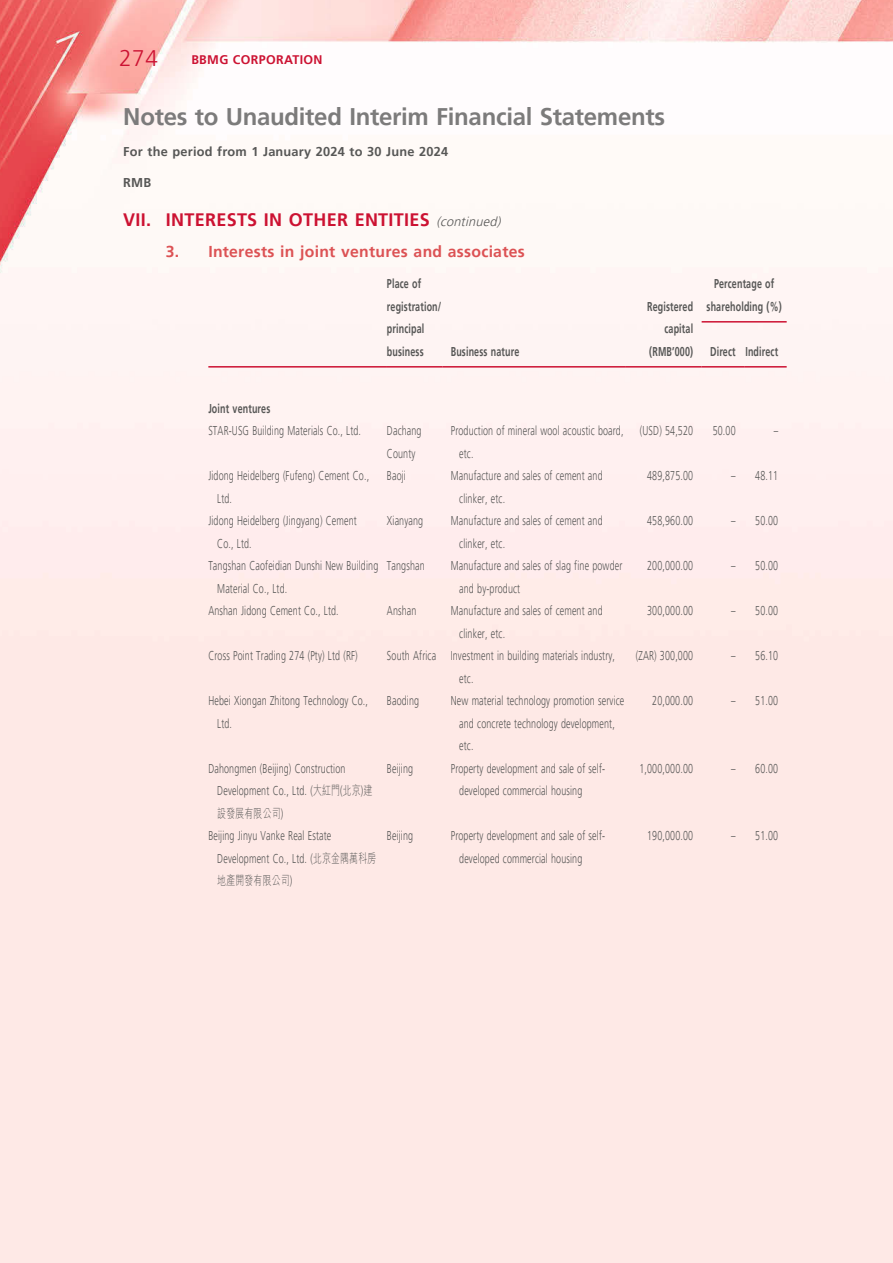
<style>
.page{position:relative;width:893px;height:1263px;background:#fff}
.page>*{position:absolute;margin:0;border:0;box-sizing:border-box;transform-origin:0 0}
.t1{font:700 24px "Frutiger LT Pro";letter-spacing:-.015em;color:#7c7b7b}
.t2{font:300 22.5px "Frutiger LT Pro";color:#cc1232}
.t3{font:700 18px "Frutiger LT Pro";letter-spacing:.015em;color:#cc1232}
.t4{font:700 15.75px "Frutiger LT Pro";letter-spacing:.015em;color:#dc5254}
.t5{font:300 12.75px/22.5px "Frutiger LT Pro";letter-spacing:.015em;color:#575756;scale:.7 1}
.t6{font:700 12.75px/22.5px "Frutiger LT Pro";letter-spacing:.015em;color:#575756;scale:.7 1}
.t7{font:700 12.75px "Frutiger LT Pro";letter-spacing:.015em;color:#575756}
.t8{font:300 12.75px "M Hei HK";letter-spacing:.015em;color:#575756;scale:.7 1}
.t9{font:700 12.45px "Frutiger LT Pro";letter-spacing:.03em;color:#cc1232}
.s1{font-weight:300;font-style:italic;font-size:12.75px;color:#575756}
.s2{font-family:"M Hei HK"}
.s3{font-family:"Frutiger LT Pro"}
</style>
<div class="page">
<img style="left:0;top:0;width:893px;height:1263px">
<hr style="left:702px;top:321px;width:85px;height:2px;background:#cc1232">
<hr style="left:208px;top:366px;width:179px;height:2px;background:#cc1232">
<hr style="left:387px;top:366px;width:55px;height:2px;background:#cc1232">
<hr style="left:442px;top:366px;width:183px;height:2px;background:#cc1232">
<hr style="left:625px;top:366px;width:77px;height:2px;background:#cc1232">
<hr style="left:702px;top:366px;width:42px;height:2px;background:#cc1232">
<hr style="left:744px;top:366px;width:43px;height:2px;background:#cc1232">
<h2 class="t2" style="left:119px;top:45px;width:40px">274</h2>
<p class="t9" style="left:191px;top:52px;width:133px">BBMG CORPORATION</p>
<h1 class="t1" style="left:123px;top:102px;width:543px">Notes to Unaudited Interim Financial Statements</h1>
<p class="t7" style="left:123px;top:144px;width:326px">For the period from 1 January 2024 to 30 June 2024</p>
<p class="t7" style="left:123px;top:175px;width:30px">RMB</p>
<h3 class="t3" style="left:123px;top:209px;width:382px">VII. INTERESTS IN OTHER ENTITIES <span class="s1">(continued)</span></h3>
<p class="t4" style="left:166px;top:242px;width:360px">3. Interests in joint ventures and associates</p>
<p class="t6" style="left:387px;top:272px;width:79px">Place of registration/ principal business</p>
<p class="t6" style="left:647px;top:295px;width:67px;text-align:right">Registered capital (RMB’000)</p>
<p class="t6" style="left:451px;top:340px;width:99px">Business nature</p>
<p class="t6" style="left:707px;top:272px;width:109px;text-align:center">Percentage of shareholding (%)</p>
<p class="t6" style="left:710px;top:340px;width:99px">Direct Indirect</p>
<p class="t6" style="left:208px;top:397px;width:90px">Joint ventures</p>
<p class="t5" style="left:208px;top:419px;width:220px">STAR-USG Building Materials Co., Ltd.</p>
<p class="t5" style="left:387px;top:419px;width:51px">Dachang<br>County</p>
<p class="t5" style="left:459px;top:419px;width:236px;text-indent:-9px">Production of mineral wool acoustic board, etc.</p>
<p class="t5" style="left:640px;top:419px;width:78px">(USD) 54,520</p>
<p class="t5" style="left:713px;top:419px;width:34px">50.00</p>
<p class="t5" style="left:774px;top:419px;width:8px">–</p>
<p class="t5" style="left:217px;top:464px;width:219px;text-indent:-9px">Jidong Heidelberg (Fufeng) Cement Co.,<br>Ltd.</p>
<p class="t5" style="left:387px;top:464px;width:29px">Baoji</p>
<p class="t5" style="left:459px;top:464px;width:206px;text-indent:-9px">Manufacture and sales of cement and clinker, etc.</p>
<p class="t5" style="left:647px;top:464px;width:67px">489,875.00</p>
<p class="t5" style="left:731px;top:464px;width:69px">– 48.11</p>
<p class="t5" style="left:217px;top:509px;width:201px;text-indent:-9px">Jidong Heidelberg (Jingyang) Cement<br>Co., Ltd.</p>
<p class="t5" style="left:387px;top:509px;width:53px">Xianyang</p>
<p class="t5" style="left:459px;top:509px;width:206px;text-indent:-9px">Manufacture and sales of cement and clinker, etc.</p>
<p class="t5" style="left:647px;top:509px;width:67px">458,960.00</p>
<p class="t5" style="left:731px;top:509px;width:69px">– 50.00</p>
<p class="t5" style="left:217px;top:554px;width:232px;text-indent:-9px">Tangshan Caofeidian Dunshi New Building<br>Material Co., Ltd.</p>
<p class="t5" style="left:387px;top:554px;width:55px">Tangshan</p>
<p class="t5" style="left:459px;top:554px;width:235px;text-indent:-9px">Manufacture and sales of slag fine powder and by-product</p>
<p class="t5" style="left:647px;top:554px;width:67px">200,000.00</p>
<p class="t5" style="left:731px;top:554px;width:69px">– 50.00</p>
<p class="t5" style="left:208px;top:599px;width:188px">Anshan Jidong Cement Co., Ltd.</p>
<p class="t5" style="left:387px;top:599px;width:44px">Anshan</p>
<p class="t5" style="left:459px;top:599px;width:206px;text-indent:-9px">Manufacture and sales of cement and clinker, etc.</p>
<p class="t5" style="left:647px;top:599px;width:67px">300,000.00</p>
<p class="t5" style="left:731px;top:599px;width:69px">– 50.00</p>
<p class="t5" style="left:208px;top:644px;width:215px">Cross Point Trading 274 (Pty) Ltd (RF)</p>
<p class="t5" style="left:459px;top:644px;width:224px;text-indent:-72px">South Africa Investment in building materials industry, etc.</p>
<p class="t5" style="left:636px;top:644px;width:83px">(ZAR) 300,000</p>
<p class="t5" style="left:731px;top:644px;width:69px">– 56.10</p>
<p class="t5" style="left:217px;top:689px;width:217px;text-indent:-9px">Hebei Xiongan Zhitong Technology Co.,<br>Ltd.</p>
<p class="t5" style="left:387px;top:689px;width:47px">Baoding</p>
<p class="t5" style="left:459px;top:689px;width:237px;text-indent:-9px">New material technology promotion service and concrete technology development, etc.</p>
<p class="t5" style="left:652px;top:689px;width:60px">20,000.00</p>
<p class="t5" style="left:731px;top:689px;width:69px">– 51.00</p>
<p class="t5" style="left:217px;top:757px;width:223px;text-indent:-9px">Dahongmen (Beijing) Construction<br>Development Co., Ltd. (<span class="s2">大紅門</span>(<span class="s2">北京</span>)<span class="s2">建</span></p>
<p class="t8" style="left:217px;top:804px;width:96px">設發展有限公司<span class="s3">)</span></p>
<p class="t5" style="left:387px;top:757px;width:39px">Beijing</p>
<p class="t5" style="left:459px;top:757px;width:210px;text-indent:-9px">Property development and sale of self&shy;developed commercial housing</p>
<p class="t5" style="left:639px;top:757px;width:78px">1,000,000.00</p>
<p class="t5" style="left:731px;top:757px;width:69px">– 60.00</p>
<p class="t5" style="left:217px;top:824px;width:229px;text-indent:-9px">Beijing Jinyu Vanke Real Estate<br>Development Co., Ltd. (<span class="s2">北京金隅萬科房</span></p>
<p class="t8" style="left:217px;top:871px;width:109px">地產開發有限公司<span class="s3">)</span></p>
<p class="t5" style="left:387px;top:824px;width:39px">Beijing</p>
<p class="t5" style="left:459px;top:824px;width:210px;text-indent:-9px">Property development and sale of self&shy;developed commercial housing</p>
<p class="t5" style="left:647px;top:824px;width:67px">190,000.00</p>
<p class="t5" style="left:731px;top:824px;width:69px">– 51.00</p>
</div>
